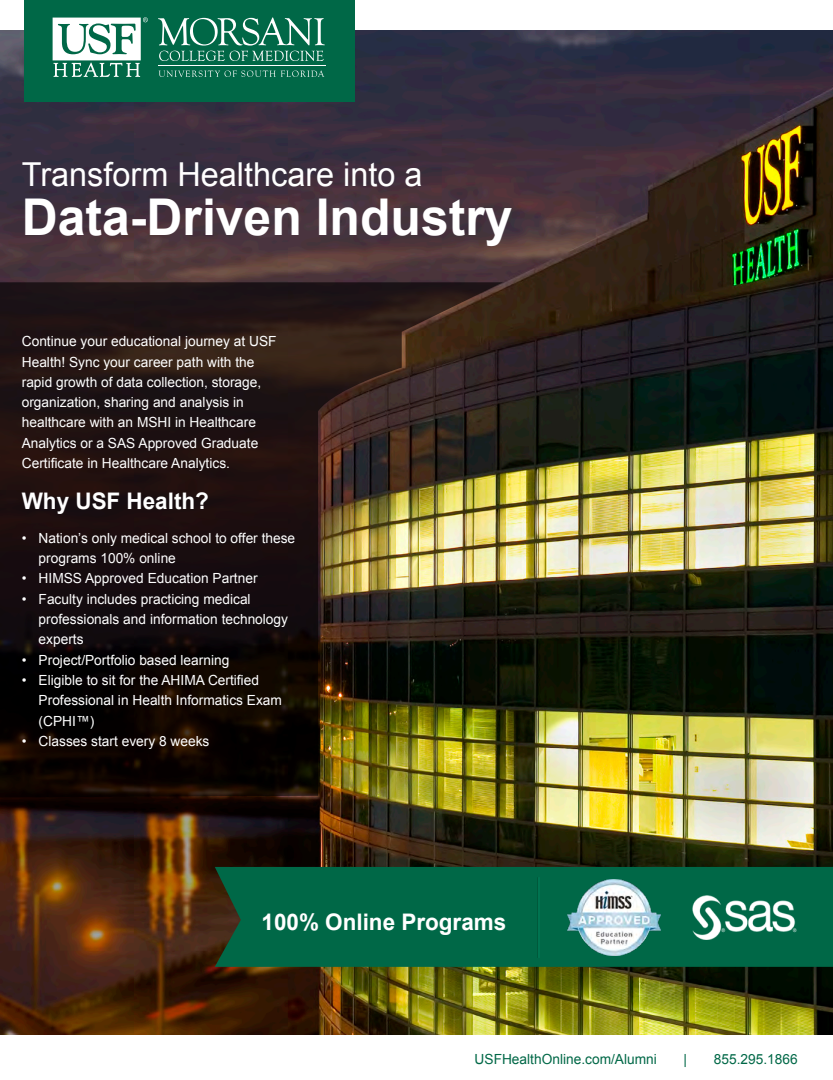
<style>
.page{position:relative;width:833px;height:1080px;background:#fff}
.page>*{position:absolute;margin:0;border:0;box-sizing:border-box;transform-origin:0 0}
.t1{font:700 50.75px "Arial";color:#fff}
.t2{font:33px "Arial";color:#fff}
.t3{font:700 22.88px "Arial";color:#fff}
.t4{font:14px/20.2px "Arial";color:#fff}
.t5{font:14px "Arial";color:#006847}
</style>
<div class="page">
<img style="left:0;top:31px;width:832px;height:1003px">
<div style="left:215px;top:867px;width:617px;height:100px;background:#006847"></div>
<img style="left:0;top:282px;width:503px;height:516px">
<div style="left:24px;top:0;width:330px;height:102px;background:#006847"></div>
<svg style="left:53px;top:17px;width:95px;height:60px"></svg>
<hr style="left:158px;top:65px;width:168px;height:1px;background:#fff">
<svg style="left:159px;top:70px;width:165px;height:7px"></svg>
<svg style="left:158px;top:17px;width:167px;height:44px"></svg>
<img style="left:688px;top:896px;width:114px;height:43px">
<hr style="left:537px;top:877px;width:1px;height:81px;background:#00583b">
<hr style="left:538px;top:877px;width:1px;height:81px;background:#007c57">
<img style="left:567px;top:880px;width:93px;height:76px">
<p class="t2" style="left:22px;top:152px;width:402px">Transform Healthcare into a</p>
<p class="t1" style="left:22px;top:183px;width:492px">Data-Driven Industry</p>
<p class="t4" style="left:22px;top:331px;width:256px">Continue your educational journey at USF Health! Sync your career path with the rapid growth of data collection, storage, organization, sharing and analysis in healthcare with an MSHI in Healthcare Analytics or a SAS Approved Graduate Certificate in Healthcare Analytics.</p>
<p class="t3" style="left:22px;top:485px;width:189px">Why USF Health?</p>
<p class="t4" style="left:39px;top:528px;width:258px;text-indent:-17px">• Nation’s only medical school to offer these programs 100% online</p>
<p class="t4" style="left:22px;top:569px;width:237px">• HIMSS Approved Education Partner</p>
<p class="t4" style="left:39px;top:589px;width:251px;text-indent:-17px">• Faculty includes practicing medical professionals and information technology experts</p>
<p class="t4" style="left:22px;top:650px;width:209px">• Project/Portfolio based learning</p>
<p class="t4" style="left:39px;top:670px;width:245px;text-indent:-17px">• Eligible to sit for the AHIMA Certified<br>Professional in Health Informatics Exam (CPHI™)</p>
<p class="t4" style="left:22px;top:731px;width:189px">• Classes start every 8 weeks</p>
<p class="t3" style="left:261px;top:906px;width:246px">100% Online Programs</p>
<p class="t5" style="left:474px;top:1050px;width:184px">USFHealthOnline.com/Alumni</p>
<p class="t5" style="left:683px;top:1050px;width:5px">|</p>
<p class="t5" style="left:713px;top:1050px;width:85px">855.295.1866</p>
</div>
